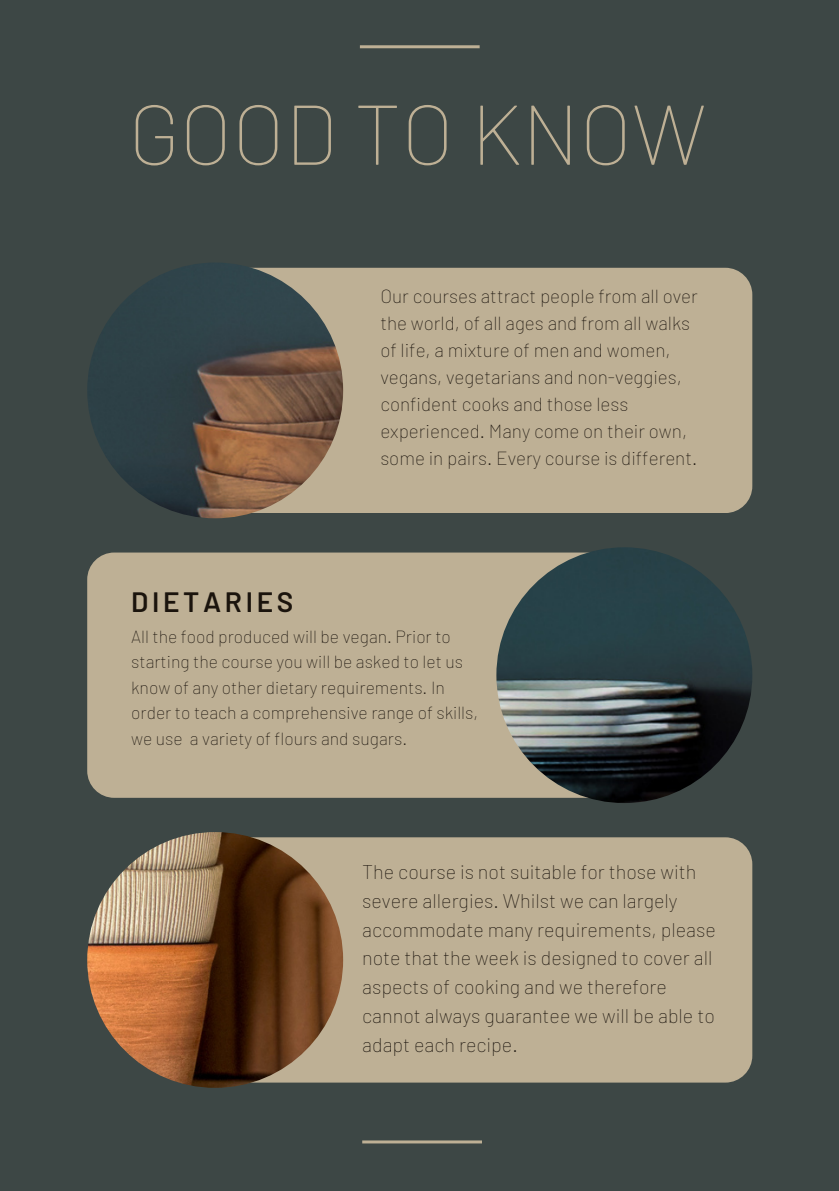
<style>
.page{position:relative;width:839px;height:1191px;background:#fff}
.page>*{position:absolute;margin:0;border:0;box-sizing:border-box;transform-origin:0 0}
.t1{font:100 84.6px "Barlow";color:#beb095}
.t2{font:600 28px "Barlow";letter-spacing:.13em;color:#1b140d}
.t3{font:100 19.8px/28.8px "Barlow";color:#1b140d}
.t4{font:100 19px/27px "Barlow";color:#1b140d}
.t5{font:100 17.6px/25.6px "Barlow";color:#1b140d}
</style>
<div class="page">
<div style="left:0;top:0;width:838px;height:1191px;background:#3d4745"></div>
<div style="left:212px;top:268px;width:540px;height:245px;background:#beb095;border-radius:27px"></div>
<img style="left:87px;top:263px;width:256px;height:255px;border-radius:50%">
<div style="left:87px;top:553px;width:541px;height:245px;background:#beb095;border-radius:27px"></div>
<img style="left:496px;top:547px;width:256px;height:256px;border-radius:50%">
<div style="left:212px;top:837px;width:540px;height:246px;background:#beb095;border-radius:27px"></div>
<img style="left:87px;top:832px;width:256px;height:256px;border-radius:50%">
<hr style="left:360px;top:45px;width:119px;height:3px;background:#beb095">
<hr style="left:362px;top:1140px;width:120px;height:3px;background:#beb095">
<p class="t1" style="left:128px;top:80px;width:579px">GOOD TO KNOW</p>
<p class="t2" style="left:131px;top:584px;width:164px">DIETARIES</p>
<h2 class="t4" style="left:380px;top:282px;width:319px">Our courses attract people from all over the world, of all ages and from all walks of life, a mixture of men and women, vegans, vegetarians and non-veggies, confident cooks and those less experienced. Many come on their own, some in pairs. Every course is different.</h2>
<h3 class="t5" style="left:131px;top:623px;width:348px">All the food produced will be vegan. Prior to starting the course you will be asked to let us know of any other dietary requirements. In order to teach a comprehensive range of skills, we use a variety of flours and sugars.</h3>
<p class="t3" style="left:362px;top:857px;width:355px">The course is not suitable for those with severe allergies. Whilst we can largely accommodate many requirements, please note that the week is designed to cover all aspects of cooking and we therefore cannot always guarantee we will be able to adapt each recipe.</p>
</div>
